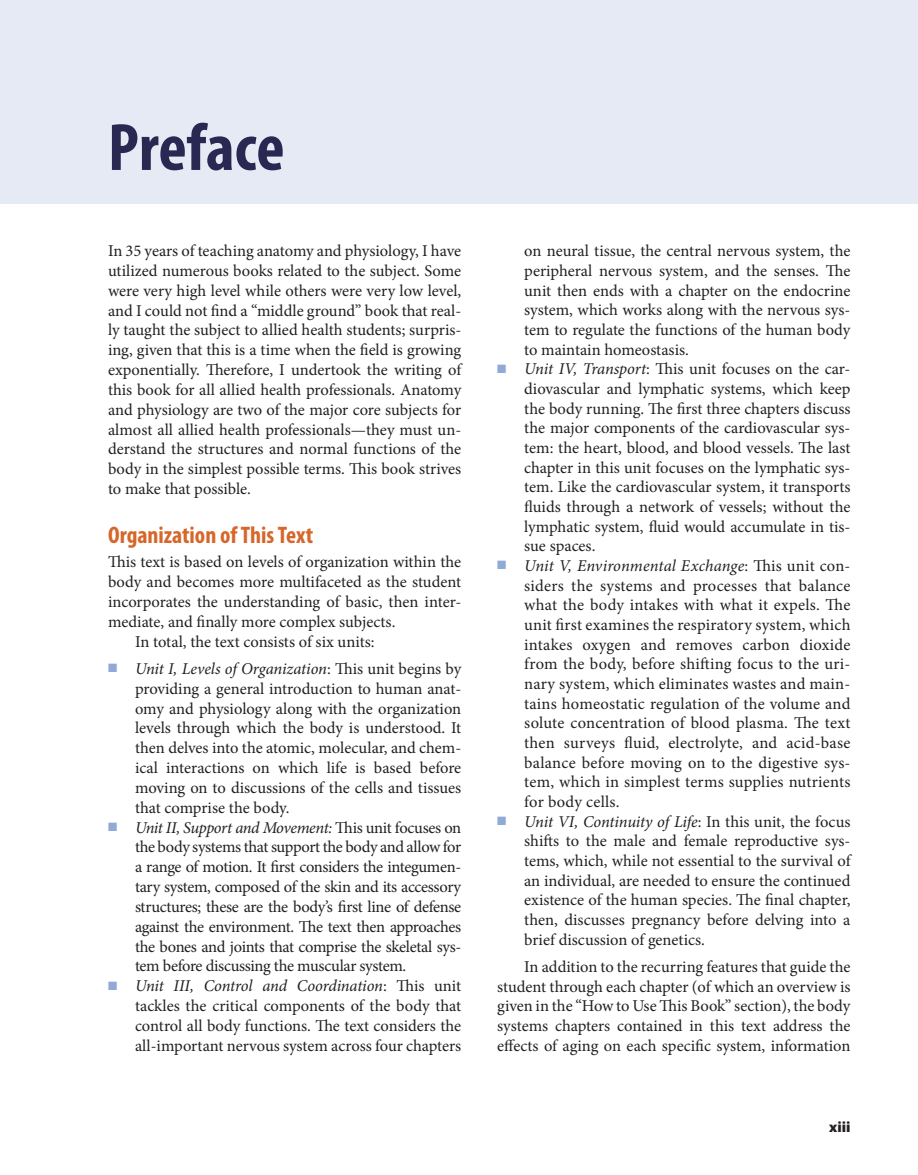
<style>
.page{position:relative;width:918px;height:1175px;background:#fff}
.page>*{position:absolute;margin:0;border:0;box-sizing:border-box;transform-origin:0 0}
.FM_SH{font:700 condensed 67.5px "Myriad Pro";color:#272953}
.t1{font:700 condensed 24px "Myriad Pro";color:#d66629}
.TXT1{font:16.5px/19.8px "Minion Pro";letter-spacing:-.005em;color:#231f20;text-align:justify}
.TXT{font:16.5px/19.6px "Minion Pro";color:#231f20;text-align:justify}
.t2{font:900 15px "Myriad Pro";color:#231f20}
.s1{color:#91a9d6}
.s2{font-style:italic}
</style>
<div class="page">
<div style="left:0;top:0;width:918px;height:204px;background:#e5eaf5"></div>
<p class="FM_SH" style="left:108px;top:105px;width:178px">Preface</p>
<p class="TXT1" style="left:108px;top:241px;width:355px">In 35 years of teaching anatomy and physiology, I have utilized numerous books related to the subject. Some were very high level while others were very low level, and I could not find a “middle ground” book that real&shy;ly taught the subject to allied health students; surpris&shy;ing, given that this is a time when the field is growing exponentially. Therefore, I undertook the writing of this book for all allied health professionals. Anatomy and physiology are two of the major core subjects for almost all allied health professionals—they must un&shy;derstand the structures and normal functions of the body in the simplest possible terms. This book strives to make that possible.</p>
<h2 class="t1" style="left:108px;top:520px;width:207px">Organization of This Text</h2>
<p class="TXT1" style="left:108px;top:552px;width:355px">This text is based on levels of organization within the body and becomes more multifaceted as the student incorporates the understanding of basic, then inter&shy;mediate, and finally more complex subjects.</p>
<p class="TXT" style="left:135px;top:631px;width:241px">In total, the text consists of six units:</p>
<p class="TXT1" style="left:135px;top:659px;width:328px;text-indent:-27px"><span class="s1">■</span> <span class="s2">Unit I, Levels of Organization</span>: This unit begins by providing a general introduction to human anat&shy;omy and physiology along with the organization levels through which the body is understood. It then delves into the atomic, molecular, and chem&shy;ical interactions on which life is based before moving on to discussions of the cells and tissues that comprise the body.</p>
<p class="TXT1" style="left:135px;top:817px;width:328px;text-indent:-27px"><span class="s1">■</span> <span class="s2">Unit II, Support and Movement:</span> This unit focuses on the body systems that support the body and allow for a range of motion. It first considers the integumen&shy;tary system, composed of the skin and its accessory structures; these are the body’s first line of defense against the environment. The text then approaches the bones and joints that comprise the skeletal sys&shy;tem before discussing the muscular system.</p>
<p class="TXT1" style="left:135px;top:976px;width:328px;text-indent:-27px"><span class="s1">■</span> <span class="s2">Unit III, Control and Coordination</span>: This unit tackles the critical components of the body that control all body functions. The text considers the all-important nervous system across four chapters</p>
<p class="TXT1" style="left:524px;top:241px;width:328px">on neural tissue, the central nervous system, the peripheral nervous system, and the senses. The unit then ends with a chapter on the endocrine system, which works along with the nervous sys&shy;tem to regulate the functions of the human body to maintain homeostasis.</p>
<p class="TXT1" style="left:524px;top:359px;width:328px;text-indent:-27px"><span class="s1">■</span> <span class="s2">Unit IV, Transport</span>: This unit focuses on the car&shy;diovascular and lymphatic systems, which keep the body running. The first three chapters discuss the major components of the cardiovascular sys&shy;tem: the heart, blood, and blood vessels. The last chapter in this unit focuses on the lymphatic sys&shy;tem. Like the cardiovascular system, it transports fluids through a network of vessels; without the lymphatic system, fluid would accumulate in tis&shy;sue spaces.</p>
<p class="TXT1" style="left:524px;top:556px;width:328px;text-indent:-27px"><span class="s1">■</span> <span class="s2">Unit V, Environmental Exchange</span>: This unit con&shy;siders the systems and processes that balance what the body intakes with what it expels. The unit first examines the respiratory system, which intakes oxygen and removes carbon dioxide from the body, before shifting focus to the uri&shy;nary system, which eliminates wastes and main&shy;tains homeostatic regulation of the volume and solute concentration of blood plasma. The text then surveys fluid, electrolyte, and acid-base balance before moving on to the digestive sys&shy;tem, which in simplest terms supplies nutrients for body cells.</p>
<p class="TXT1" style="left:524px;top:811px;width:328px;text-indent:-27px"><span class="s1">■</span> <span class="s2">Unit VI, Continuity of Life</span>: In this unit, the focus shifts to the male and female reproductive sys&shy;tems, which, while not essential to the survival of an individual, are needed to ensure the continued existence of the human species. The final chapter, then, discusses pregnancy before delving into a brief discussion of genetics.</p>
<p class="TXT" style="left:497px;top:957px;width:355px;text-indent:27px">In addition to the recurring features that guide the student through each chapter (of which an overview is given in the “How to Use This Book” section), the body systems chapters contained in this text address the effects of aging on each specific system, information</p>
<p class="t2" style="left:829px;top:1117px;width:23px">xiii</p>
</div>
